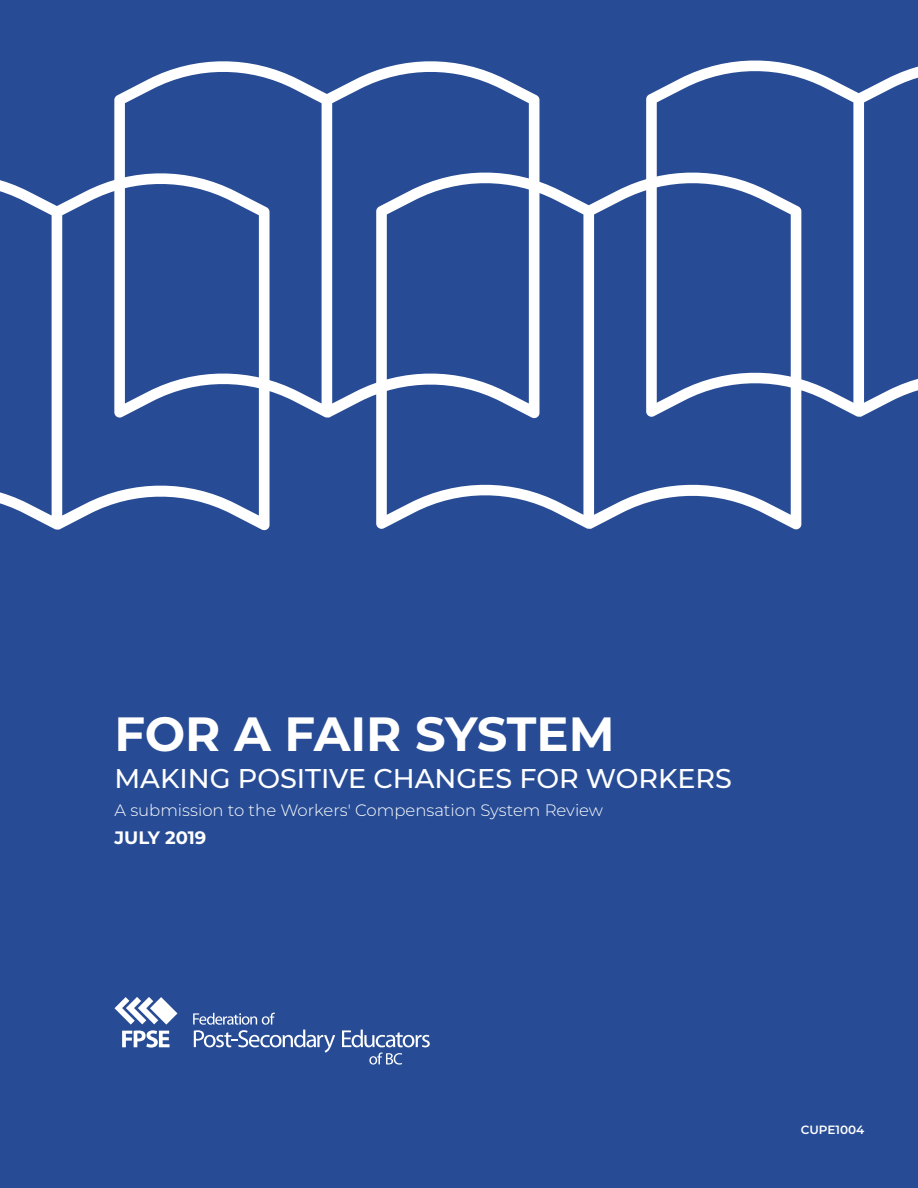
<style>
.page{position:relative;width:918px;height:1188px;background:#274c95}
.page>*{position:absolute;margin:0;border:0;box-sizing:border-box;transform-origin:0 0}
.t1{font:700 48px "Montserrat";letter-spacing:-.005em;color:#fff}
.t2{font:500 27px "Montserrat";color:#fff}
.t3{font:700 18px "Montserrat";color:#fff}
.t4{font:300 16.5px "Montserrat";color:#fff}
.t5{font:600 12px "Montserrat";color:#fff}
</style>
<div class="page">
<svg style="left:114px;top:997px;width:63px;height:51px"></svg>
<svg style="left:193px;top:1013px;width:142px;height:40px"></svg>
<svg style="left:342px;top:1030px;width:88px;height:17px"></svg>
<svg style="left:369px;top:1053px;width:33px;height:12px"></svg>
<svg style="left:0;top:180px;width:270px;height:351px"></svg>
<svg style="left:114px;top:61px;width:426px;height:358px"></svg>
<svg style="left:376px;top:167px;width:425px;height:363px"></svg>
<svg style="left:646px;top:60px;width:272px;height:358px"></svg>
<h1 class="t1" style="left:114px;top:699px;width:502px">FOR A FAIR SYSTEM</h1>
<h2 class="t2" style="left:114px;top:759px;width:619px">MAKING POSITIVE CHANGES FOR WORKERS</h2>
<p class="t4" style="left:114px;top:799px;width:490px">A submission to the Workers' Compensation System Review</p>
<p class="t3" style="left:114px;top:825px;width:93px">JULY 2019</p>
<p class="t5" style="left:801px;top:1121px;width:65px">CUPE1004</p>
</div>
